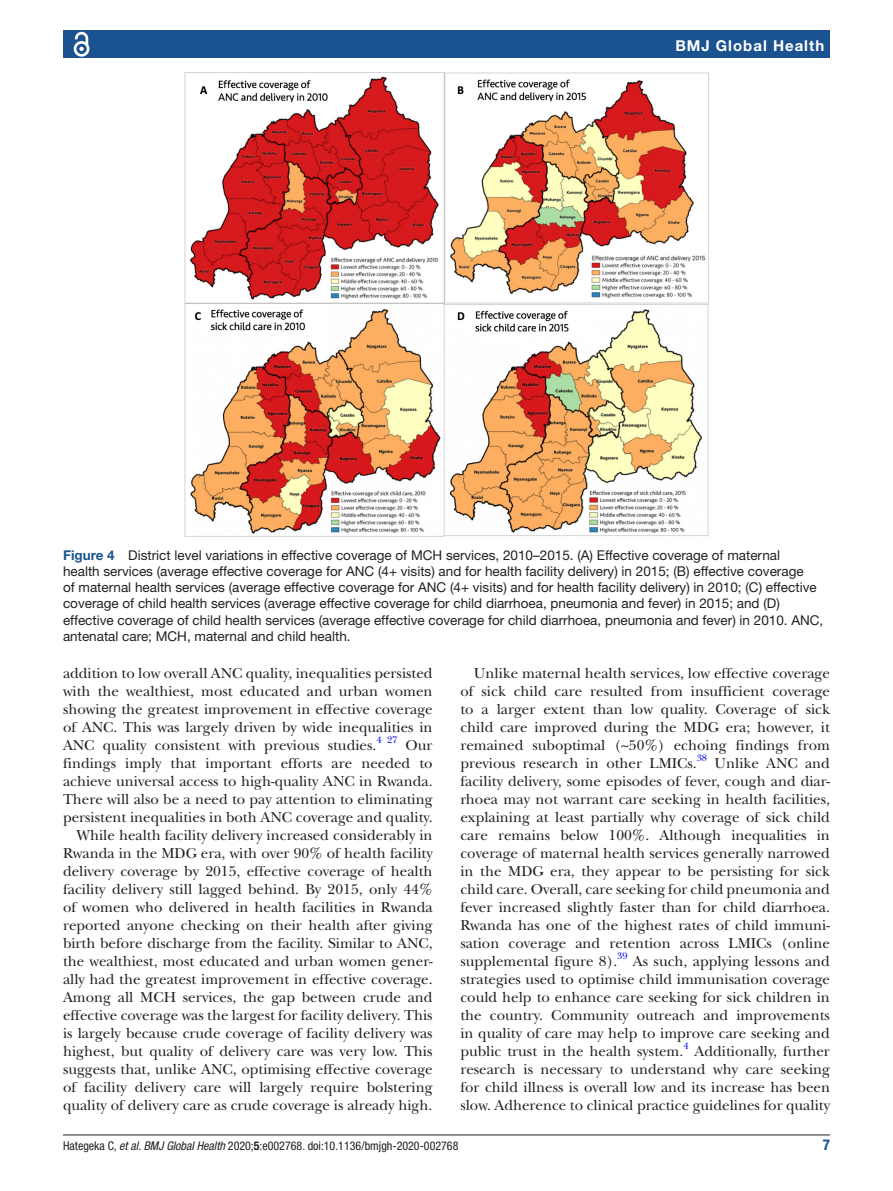
<style>
.page{position:relative;width:893px;height:1191px;background:#fff}
.page>*{position:absolute;margin:0;border:0;box-sizing:border-box;transform-origin:0 0}
.t1{font:15px/18px "New Baskerville";color:#231f20;text-align:justify}
.t2{font:700 15px "Helvetica Neue LT Std";letter-spacing:.065em;color:#fff}
.t3{font:700 condensed 15px "Helvetica Neue LT Std";color:#1b5391}
.t4{font:13.5px/16.2px "Helvetica Neue LT Std";color:#231f20}
.t5{font:condensed 12px "Helvetica Neue LT Std";color:#231f20}
.t6{font:9.9px "New Baskerville";color:#00f}
.s1{font-weight:700;color:#1b5391}
.s2{font-style:italic}
.s3{font-weight:700}
</style>
<div class="page">
<hr style="left:63px;top:1134px;width:767px;height:1px;background:#231f20">
<div style="left:63px;top:31px;width:767px;height:27px;background:#1b5391"></div>
<svg style="left:73px;top:31px;width:17px;height:26px"></svg>
<img style="left:184px;top:73px;width:525px;height:464px">
<p class="t2" style="left:675px;top:36px;width:150px">BMJ Global Health</p>
<p class="t4" style="left:63px;top:546px;width:762px"><span class="s1">Figure 4</span> District level variations in effective coverage of MCH services, 2010–2015. (A) Effective coverage of maternal<br>health services (average effective coverage for ANC (4+ visits) and for health facility delivery) in 2015; (B) effective coverage<br>of maternal health services (average effective coverage for ANC (4+ visits) and for health facility delivery) in 2010; (C) effective coverage of child health services (average effective coverage for child diarrhoea, pneumonia and fever) in 2015; and (D) effective coverage of child health services (average effective coverage for child diarrhoea, pneumonia and fever) in 2010. ANC, antenatal care; MCH, maternal and child health.</p>
<p class="t1" style="left:63px;top:664px;width:371px">addition to low overall ANC quality, inequalities persisted with the wealthiest, most educated and urban women showing the greatest improvement in effective coverage of ANC. This was largely driven by wide inequalities in ANC quality consistent with previous studies.</p>
<p class="t6" style="left:376px;top:734px;width:22px">4 27</p>
<p class="t1" style="left:63px;top:736px;width:371px;text-align:right">Our<br>findings imply that important efforts are needed to achieve universal access to high-quality ANC in Rwanda.<br>There will also be a need to pay attention to eliminating persistent inequalities in both ANC coverage and quality.<br>While health facility delivery increased considerably in Rwanda in the MDG era, with over 90% of health facility delivery coverage by 2015, effective coverage of health facility delivery still lagged behind. By 2015, only 44% of women who delivered in health facilities in Rwanda reported anyone checking on their health after giving birth before discharge from the facility. Similar to ANC, the wealthiest, most educated and urban women gener&shy;ally had the greatest improvement in effective coverage.<br>Among all MCH services, the gap between crude and effective coverage was the largest for facility delivery. This is largely because crude coverage of facility delivery was highest, but quality of delivery care was very low. This suggests that, unlike ANC, optimising effective coverage of facility delivery care will largely require bolstering quality of delivery care as crude coverage is already high.</p>
<p class="t1" style="left:460px;top:664px;width:371px;text-indent:14px">Unlike maternal health services, low effective coverage of sick child care resulted from insufficient coverage to a larger extent than low quality. Coverage of sick child care improved during the MDG era; however, it remained suboptimal (~50%) echoing findings from previous research in other LMICs.</p>
<p class="t6" style="left:697px;top:752px;width:12px">38</p>
<p class="t1" style="left:460px;top:754px;width:371px;text-indent:254px">Unlike ANC and facility delivery, some episodes of fever, cough and diar&shy;rhoea may not warrant care seeking in health facilities, explaining at least partially why coverage of sick child care remains below 100%. Although inequalities in coverage of maternal health services generally narrowed in the MDG era, they appear to be persisting for sick child care. Overall, care seeking for child pneumonia and fever increased slightly faster than for child diarrhoea.<br>Rwanda has one of the highest rates of child immuni&shy;sation coverage and retention across LMICs (online supplemental figure 8).<sup>39</sup> As such, applying lessons and strategies used to optimise child immunisation coverage could help to enhance care seeking for sick children in the country. Community outreach and improvements in quality of care may help to improve care seeking and public trust in the health system.</p>
<p class="t6" style="left:683px;top:1040px;width:7px">4</p>
<p class="t1" style="left:460px;top:1042px;width:371px;text-indent:234px">Additionally, further research is necessary to understand why care seeking for child illness is overall low and its increase has been slow. Adherence to clinical practice guidelines for quality</p>
<p class="t5" style="left:63px;top:1138px;width:397px">Hategeka C, <span class="s2">et al</span>. <span class="s2">BMJ Global Health</span> 2020;<span class="s3">5</span>:e002768. doi:10.1136/bmjgh-2020-002768</p>
<p class="t3" style="left:823px;top:1135px;width:9px">7</p>
</div>
